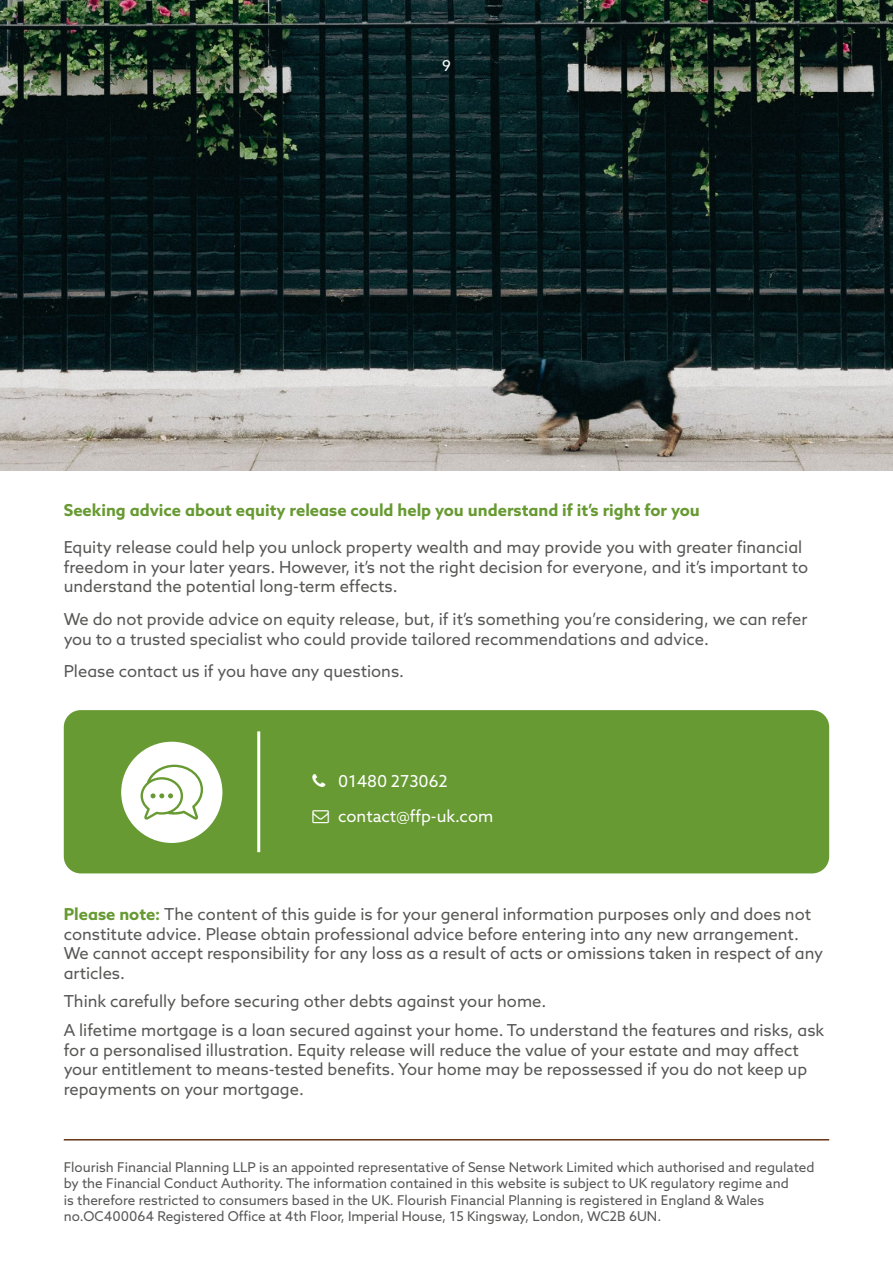
<style>
.page{position:relative;width:893px;height:1263px;background:#fff}
.page>*{position:absolute;margin:0;border:0;box-sizing:border-box;transform-origin:0 0}
.t1{font:16.5px/19.8px "Azo Sans";color:#575756}
.t2{font:700 16.5px "Azo Sans";color:#679a32}
.t3{font:16.5px "Azo Sans";color:#fff}
.t4{font:15px "Azo Sans";color:#fff}
.t5{font:13.5px/16.2px "Azo Sans";color:#575756}
.s1{font-weight:700;color:#679a32}
</style>
<div class="page">
<img style="left:0;top:0;width:893px;height:471px">
<div style="left:64px;top:710px;width:765px;height:163px;background:#679a32;border-radius:17px"></div>
<hr style="left:257px;top:731px;width:3px;height:121px;background:#fff">
<div style="left:121px;top:742px;width:101px;height:101px;background:#fff;border-radius:50%"></div>
<svg style="left:141px;top:765px;width:62px;height:55px"></svg>
<hr style="left:64px;top:1139px;width:765px;height:1px;background:#663414">
<p class="t4" style="left:442px;top:56px;width:10px">9</p>
<p class="t2" style="left:64px;top:499px;width:637px">Seeking advice about equity release could help you understand if it’s right for you</p>
<p class="t1" style="left:64px;top:537px;width:746px">Equity release could help you unlock property wealth and may provide you with greater financial freedom in your later years. However, it’s not the right decision for everyone, and it’s important to understand the potential long-term effects.</p>
<p class="t1" style="left:64px;top:609px;width:745px">We do not provide advice on equity release, but, if it’s something you’re considering, we can refer you to a trusted specialist who could provide tailored recommendations and advice.</p>
<p class="t1" style="left:64px;top:661px;width:342px">Please contact us if you have any questions.</p>
<p class="t3" style="left:338px;top:770px;width:111px">01480 273062</p>
<p class="t3" style="left:338px;top:805px;width:157px">contact@ffp-uk.com</p>
<p class="t1" style="left:64px;top:904px;width:761px"><span class="s1">Please note:</span> The content of this guide is for your general information purposes only and does not constitute advice. Please obtain professional advice before entering into any new arrangement.<br>We cannot accept responsibility for any loss as a result of acts or omissions taken in respect of any articles.</p>
<p class="t1" style="left:64px;top:987px;width:762px;line-height:28.3px">Think carefully before securing other debts against your home.<br>A lifetime mortgage is a loan secured against your home. To understand the features and risks, ask</p>
<p class="t1" style="left:64px;top:1039px;width:745px">for a personalised illustration. Equity release will reduce the value of your estate and may affect your entitlement to means-tested benefits. Your home may be repossessed if you do not keep up repayments on your mortgage.</p>
<p class="t5" style="left:64px;top:1159px;width:752px">Flourish Financial Planning LLP is an appointed representative of Sense Network Limited which authorised and regulated by the Financial Conduct Authority. The information contained in this website is subject to UK regulatory regime and<br>is therefore restricted to consumers based in the UK. Flourish Financial Planning is registered in England &amp; Wales no.OC400064 Registered Office at 4th Floor, Imperial House, 15 Kingsway, London, WC2B 6UN.</p>
</div>
